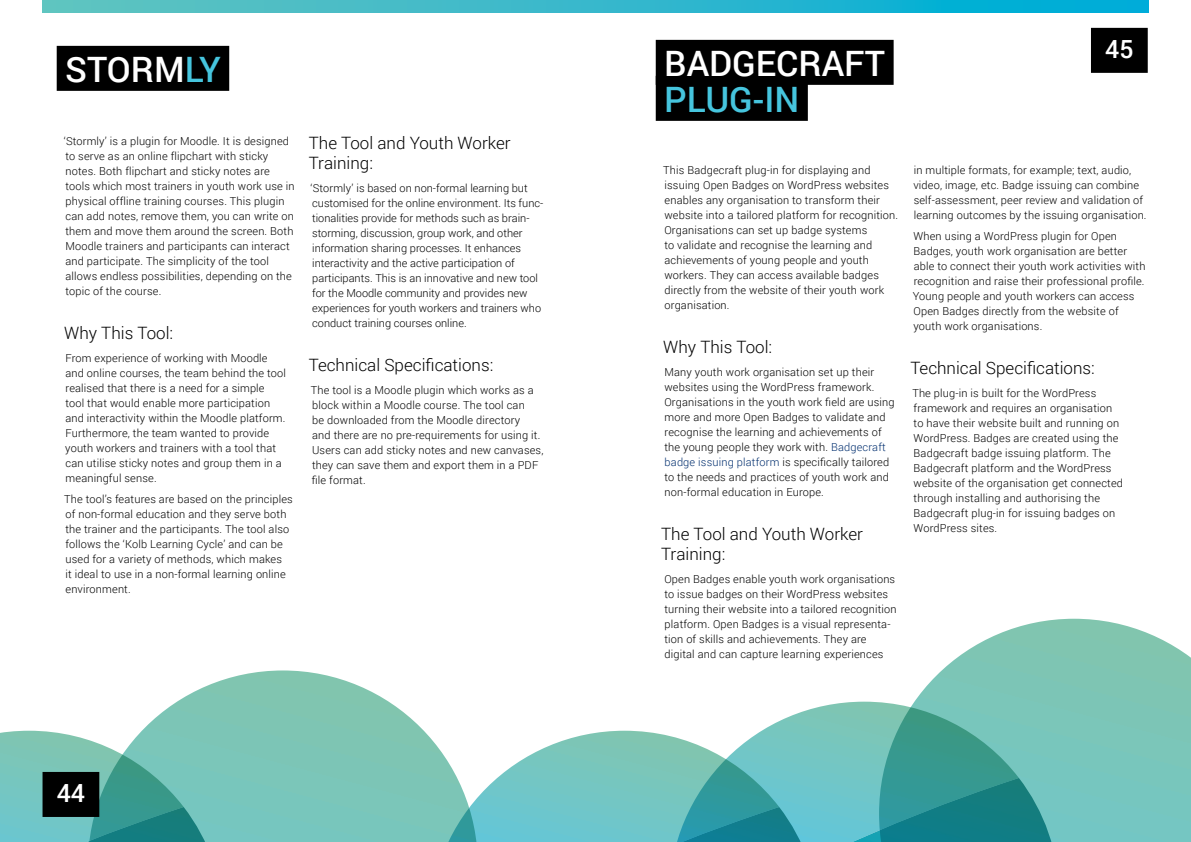
<style>
.page{position:relative;width:1191px;height:842px;background:#fff}
.page>*{position:absolute;margin:0;border:0;box-sizing:border-box;transform-origin:0 0}
.t1{font:500 35px "Roboto";color:#fff}
.t2{font:500 35px "Roboto";color:#46c5de}
.t3{font:500 25px "Roboto";color:#fff}
.t4{font:300 17px/20px "Roboto";color:#000}
.t5{font:300 11px/15px "Roboto";letter-spacing:.015em;color:#000}
.s1{color:#46c5de}
.s2{color:#002e6e}
</style>
<div class="page">
<svg style="left:43px;top:0;width:1105px;height:12px;background:#30b7cb"></svg>
<svg style="left:0;top:731px;width:88px;height:76px;background:#7fc6b9"></svg>
<div style="left:0;top:807px;width:88px;height:35px;background:#6fc6ca"></div>
<svg style="left:761px;top:702px;width:118px;height:76px;background:#8dcec5"></svg>
<img style="left:779px;top:778px;width:100px;height:64px">
<svg style="left:88px;top:670px;width:341px;height:172px"></svg>
<svg style="left:429px;top:731px;width:350px;height:111px"></svg>
<img style="left:434px;top:807px;width:383px;height:35px">
<img style="left:772px;top:731px;width:47px;height:64px">
<img style="left:817px;top:778px;width:2px;height:64px">
<svg style="left:879px;top:619px;width:312px;height:223px;background:#77bfb6"></svg>
<div style="left:1091px;top:28px;width:56px;height:45px;background:#000"></div>
<div style="left:43px;top:772px;width:56px;height:45px;background:#000"></div>
<div style="left:57px;top:46px;width:172px;height:45px;background:#000"></div>
<div style="left:656px;top:40px;width:237px;height:45px;background:#000"></div>
<div style="left:656px;top:76px;width:152px;height:45px;background:#000"></div>
<h1 class="t1" style="left:65px;top:45px;width:157px">STORM<span class="s1">LY</span></h1>
<p class="t5" style="left:64px;top:133px;width:232px">‘Stormly’ is a plugin for Moodle. It is designed to serve as an online flipchart with sticky notes. Both flipchart and sticky notes are tools which most trainers in youth work use in physical offline training courses. This plugin can add notes, remove them, you can write on them and move them around the screen. Both Moodle trainers and participants can interact and participate. The simplicity of the tool allows endless possibilities, depending on the topic of the course.</p>
<h3 class="t4" style="left:64px;top:322px;width:110px">Why This Tool:</h3>
<p class="t5" style="left:65px;top:350px;width:222px">From experience of working with Moodle and online courses, the team behind the tool realised that there is a need for a simple<br>tool that would enable more participation and interactivity within the Moodle platform.<br>Furthermore, the team wanted to provide youth workers and trainers with a tool that can utilise sticky notes and group them in a meaningful sense.</p>
<p class="t5" style="left:64px;top:491px;width:230px">The tool’s features are based on the principles of non-formal education and they serve both the trainer and the participants. The tool also follows the ‘Kolb Learning Cycle’ and can be used for a variety of methods, which makes<br>it ideal to use in a non-formal learning online environment.</p>
<h3 class="t4" style="left:309px;top:132px;width:203px">The Tool and Youth Worker<br>Training:</h3>
<p class="t5" style="left:310px;top:180px;width:234px">‘Stormly’ is based on non-formal learning but customised for the online environment. Its func&shy;tionalities provide for methods such as brain&shy;storming, discussion, group work, and other information sharing processes. It enhances interactivity and the active participation of participants. This is an innovative and new tool for the Moodle community and provides new experiences for youth workers and trainers who conduct training courses online.</p>
<h3 class="t4" style="left:309px;top:354px;width:186px">Technical Specifications:</h3>
<p class="t5" style="left:311px;top:382px;width:234px">The tool is a Moodle plugin which works as a block within a Moodle course. The tool can<br>be downloaded from the Moodle directory<br>and there are no pre-requirements for using it.<br>Users can add sticky notes and new canvases, they can save them and export them in a PDF file format.</p>
<h2 class="t3" style="left:57px;top:776px;width:30px">44</h2>
<h1 class="t1" style="left:664px;top:39px;width:222px">BADGECRAFT</h1>
<h1 class="t2" style="left:664px;top:75px;width:137px">PLUG-IN</h1>
<h2 class="t3" style="left:1105px;top:32px;width:30px">45</h2>
<p class="t5" style="left:663px;top:162px;width:236px">This Badgecraft plug-in for displaying and issuing Open Badges on WordPress websites enables any organisation to transform their website into a tailored platform for recognition.<br>Organisations can set up badge systems<br>to validate and recognise the learning and achievements of young people and youth workers. They can access available badges directly from the website of their youth work organisation.</p>
<h3 class="t4" style="left:663px;top:337px;width:110px">Why This Tool:</h3>
<p class="t5" style="left:664px;top:364px;width:232px">Many youth work organisation set up their websites using the WordPress framework.<br>Organisations in the youth work field are using more and more Open Badges to validate and recognise the learning and achievements of the young people they work with. <span class="s2">Badgecraft badge issuing platform</span> is specifically tailored to the needs and practices of youth work and non-formal education in Europe.</p>
<h3 class="t4" style="left:661px;top:524px;width:203px">The Tool and Youth Worker<br>Training:</h3>
<p class="t5" style="left:664px;top:571px;width:234px">Open Badges enable youth work organisations to issue badges on their WordPress websites turning their website into a tailored recognition platform. Open Badges is a visual representa&shy;tion of skills and achievements. They are digital and can capture learning experiences</p>
<p class="t5" style="left:913px;top:162px;width:235px">in multiple formats, for example; text, audio, video, image, etc. Badge issuing can combine self-assessment, peer review and validation of learning outcomes by the issuing organisation.</p>
<p class="t5" style="left:912px;top:228px;width:234px">When using a WordPress plugin for Open Badges, youth work organisation are better able to connect their youth work activities with recognition and raise their professional profile.<br>Young people and youth workers can access Open Badges directly from the website of youth work organisations.</p>
<h3 class="t4" style="left:910px;top:357px;width:186px">Technical Specifications:</h3>
<p class="t5" style="left:912px;top:385px;width:212px">The plug-in is built for the WordPress framework and requires an organisation to have their website built and running on WordPress. Badges are created using the Badgecraft badge issuing platform. The Badgecraft platform and the WordPress website of the organisation get connected through installing and authorising the Badgecraft plug-in for issuing badges on WordPress sites.</p>
</div>
